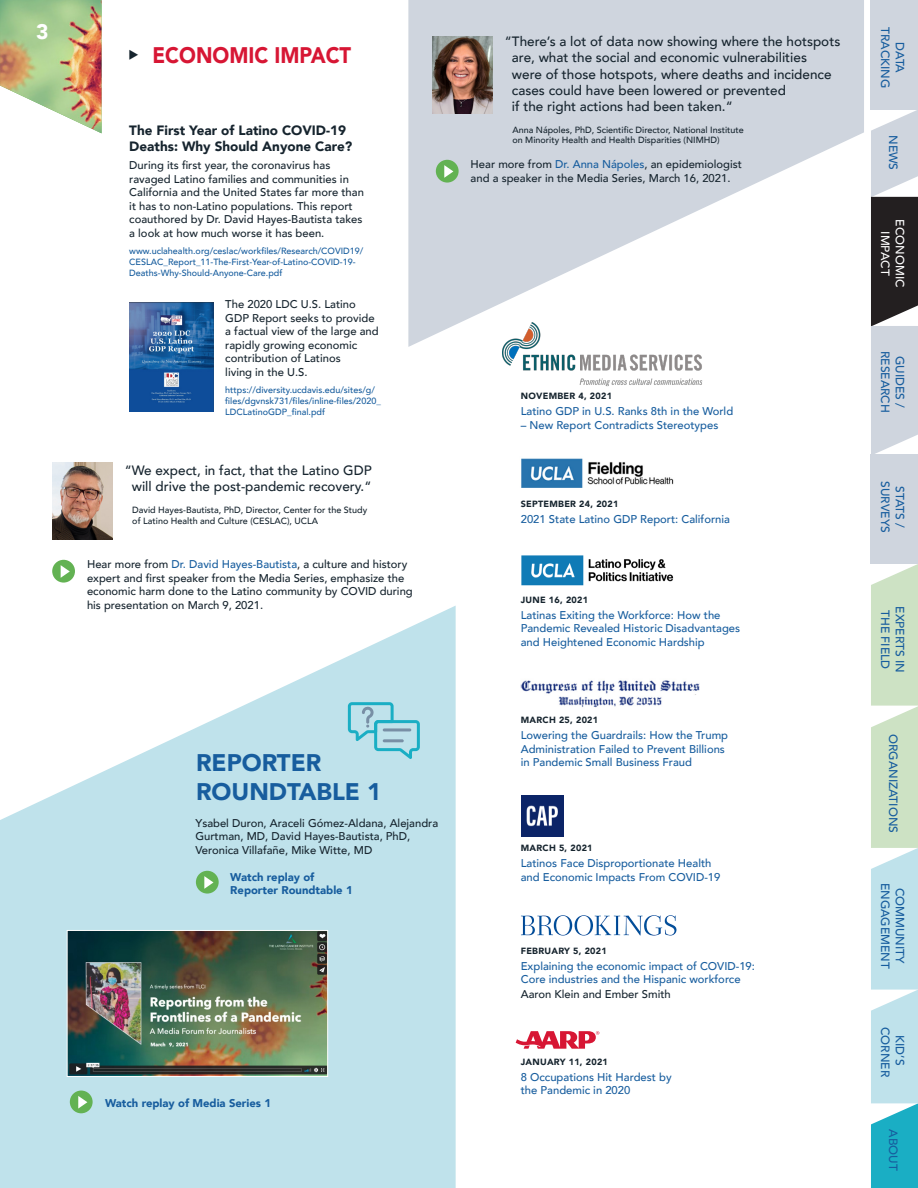
<style>
.page{position:relative;width:918px;height:1188px;background:#fff}
.page>*{position:absolute;margin:0;border:0;box-sizing:border-box;transform-origin:0 0}
.RR_Link{font:900 24px/28.8px "Avenir";color:#175d9e}
.Call-out_title{font:900 22.5px "Avenir";color:#d71634;scale:.9 1}
.Paragraph_descriptio{font:900 21px "Avenir";color:#fff}
.quote{font:500 13.5px/16.2px "Avenir";color:#16242e}
.Caption_title{font:900 13.5px/16.2px "Avenir";color:#16242e}
.Tab{font:500 12px/14.4px "Avenir";color:#175d9e;text-align:center}
.Tab_on{font:500 12px "Avenir";color:#fff}
.t1{font:500 11.25px/13.5px "Avenir";color:#16242e}
.Link_big{font:500 11.25px/13.5px "Avenir";color:#175d9e}
.Link_Black{font:900 11.25px/13.5px "Avenir";color:#175d9e}
.Link_web{font:500 9px/10.8px "Avenir";color:#175d9e}
.Quote_attribution{font:500 9px/10.8px "Avenir";color:#16242e}
.Top_date{font:900 9px "Avenir";letter-spacing:.03em;color:#16242e}
.s1{color:#175d9e}
.s2{color:#231f20}
</style>
<div class="page">
<svg style="left:408px;top:0;width:456px;height:347px;fill:#cfd5de"></svg>
<img style="left:0;top:0;width:102px;height:133px">
<img style="left:129px;top:303px;width:84px;height:109px">
<img style="left:521px;top:555px;width:153px;height:31px">
<img style="left:521px;top:458px;width:153px;height:30px">
<img style="left:521px;top:915px;width:156px;height:21px">
<svg style="left:516px;top:1031px;width:83px;height:17px"></svg>
<img style="left:499px;top:321px;width:205px;height:65px">
<img style="left:522px;top:796px;width:41px;height:41px">
<img style="left:520px;top:680px;width:180px;height:28px">
<img style="left:52px;top:463px;width:60px;height:77px">
<div style="left:52px;top:560px;width:23px;height:23px;background:#63b253;border-radius:50%"></div>
<svg style="left:61px;top:565px;width:9px;height:13px"></svg>
<img style="left:433px;top:36px;width:60px;height:77px">
<div style="left:436px;top:160px;width:23px;height:23px;background:#63b253;border-radius:50%"></div>
<svg style="left:444px;top:165px;width:9px;height:13px"></svg>
<div style="left:871px;top:0;width:47px;height:109px;background:#cfd5de"></div>
<svg style="left:871px;top:110px;width:47px;height:345px;background:#999aa0"></svg>
<svg style="left:871px;top:564px;width:47px;height:624px;background:#b6ded7"></svg>
<div style="left:871px;top:455px;width:47px;height:109px;background:#cfd5de"></div>
<svg style="left:0;top:606px;width:456px;height:582px;fill:#bfe2eb"></svg>
<div style="left:196px;top:871px;width:23px;height:23px;background:#63b253;border-radius:50%"></div>
<svg style="left:204px;top:876px;width:9px;height:13px"></svg>
<div style="left:70px;top:1091px;width:23px;height:22px;background:#63b253;border-radius:50%"></div>
<svg style="left:78px;top:1096px;width:9px;height:13px"></svg>
<img style="left:69px;top:932px;width:257px;height:143px">
<div style="left:67px;top:930px;width:261px;height:147px;border:1px solid #fff"></div>
<svg style="left:348px;top:702px;width:72px;height:57px;background:#9bd5e1"></svg>
<hr style="left:383px;top:728px;width:28px;height:3px;background:#788fa5;border-radius:2px">
<hr style="left:383px;top:739px;width:21px;height:3px;background:#788fa5;border-radius:2px">
<p class="Paragraph_descriptio" style="left:36px;top:13px;width:14px">3</p>
<p class="Call-out_title" style="left:153px;top:36px;width:222px">ECONOMIC IMPACT</p>
<p class="Caption_title" style="left:129px;top:121px;width:224px">The First Year of Latino COVID-19<br>Deaths: Why Should Anyone Care?</p>
<p class="t1" style="left:129px;top:158px;width:236px">During its first year, the coronavirus has ravaged Latino families and communities in California and the United States far more than it has to non-Latino populations. This report coauthored by Dr. David Hayes-Bautista takes a look at how much worse it has been.</p>
<p class="Link_web" style="left:129px;top:245px;width:236px">www.uclahealth.org/ceslac/workfiles/Research/COVID19/<br>CESLAC_Report_11-The-First-Year-of-Latino-COVID-19-<br>Deaths-Why-Should-Anyone-Care.pdf</p>
<p class="t1" style="left:225px;top:297px;width:155px">The 2020 LDC U.S. Latino<br>GDP Report seeks to provide a factual view of the large and rapidly growing economic contribution of Latinos<br>living in the U.S.</p>
<p class="Link_web" style="left:225px;top:384px;width:157px">https://diversity.ucdavis.edu/sites/g/ files/dgvnsk731/files/inline-files/2020_<br>LDCLatinoGDP_final.pdf</p>
<p class="quote" style="left:125px;top:461px;width:248px;text-align:center">“We expect, in fact, that the Latino GDP will drive the post-pandemic recovery.“</p>
<p class="Quote_attribution" style="left:132px;top:504px;width:236px">David Hayes-Bautista, PhD, Director, Center for the Study of Latino Health and Culture (CESLAC), UCLA</p>
<p class="t1" style="left:87px;top:557px;width:327px">Hear more from <span class="s1">Dr. David Hayes-Bautista</span><span class="s2">,</span> a culture and history expert and first speaker from the Media Series, emphasize the economic harm done to the Latino community by COVID during his presentation on March 9, 2021.</p>
<p class="RR_Link" style="left:196px;top:748px;width:187px">REPORTER<br>ROUNDTABLE 1</p>
<p class="t1" style="left:195px;top:815px;width:244px">Ysabel Duron, Araceli Gómez-Aldana, Alejandra<br>Gurtman, MD, David Hayes-Bautista, PhD,<br>Veronica Villafañe, Mike Witte, MD</p>
<p class="Link_Black" style="left:230px;top:870px;width:124px">Watch replay of<br>Reporter Roundtable 1</p>
<p class="Link_Black" style="left:105px;top:1096px;width:168px">Watch replay of Media Series 1</p>
<p class="quote" style="left:512px;top:33px;width:330px;text-indent:-7px">“There’s a lot of data now showing where the hotspots are, what the social and economic vulnerabilities were of those hotspots, where deaths and incidence cases could have been lowered or prevented<br>if the right actions had been taken.“</p>
<p class="Quote_attribution" style="left:512px;top:124px;width:233px">Anna Nápoles, PhD, Scientific Director, National Institute on Minority Health and Health Disparities (NIMHD)</p>
<p class="t1" style="left:471px;top:157px;width:273px">Hear more from <span class="s1">Dr. Anna Nápoles</span>, an epidemiologist and a speaker in the Media Series, March 16, 2021.</p>
<p class="Top_date" style="left:521px;top:388px;width:93px">NOVEMBER 4, 2021</p>
<p class="Link_big" style="left:521px;top:404px;width:214px">Latino GDP in U.S. Ranks 8th in the World</p>
<p class="Link_big" style="left:521px;top:417px;width:199px">– New Report Contradicts Stereotypes</p>
<p class="Top_date" style="left:521px;top:496px;width:99px">SEPTEMBER 24, 2021</p>
<p class="Link_big" style="left:521px;top:512px;width:211px">2021 State Latino GDP Report: California</p>
<p class="Top_date" style="left:521px;top:592px;width:69px">JUNE 16, 2021</p>
<p class="Link_big" style="left:521px;top:607px;width:221px">Latinas Exiting the Workforce: How the<br>Pandemic Revealed Historic Disadvantages and Heightened Economic Hardship</p>
<p class="Top_date" style="left:521px;top:713px;width:79px">MARCH 25, 2021</p>
<p class="Link_big" style="left:521px;top:728px;width:209px">Lowering the Guardrails: How the Trump<br>Administration Failed to Prevent Billions in Pandemic Small Business Fraud</p>
<p class="Top_date" style="left:521px;top:841px;width:73px">MARCH 5, 2021</p>
<p class="Link_big" style="left:521px;top:856px;width:201px">Latinos Face Disproportionate Health and Economic Impacts From COVID-19</p>
<p class="Top_date" style="left:521px;top:943px;width:88px">FEBRUARY 5, 2021</p>
<p class="Link_big" style="left:521px;top:958px;width:236px">Explaining the economic impact of COVID-19:<br>Core industries and the Hispanic workforce</p>
<p class="t1" style="left:521px;top:987px;width:152px">Aaron Klein and Ember Smith</p>
<p class="Top_date" style="left:521px;top:1054px;width:89px">JANUARY 11, 2021</p>
<p class="Link_big" style="left:521px;top:1069px;width:152px">8 Occupations Hit Hardest by the Pandemic in 2020</p>
<p class="Tab" style="left:893px;top:27px;width:63px;rotate:90deg">TRACKING</p>
<p class="Tab" style="left:908px;top:42px;width:32px;rotate:90deg">DATA</p>
<p class="Tab" style="left:901px;top:135px;width:37px;rotate:90deg">NEWS</p>
<p class="Tab_on" style="left:910px;top:219px;width:69px;rotate:90deg">ECONOMIC</p>
<p class="Tab_on" style="left:896px;top:231px;width:46px;rotate:90deg">IMPACT</p>
<p class="Tab" style="left:908px;top:351px;width:63px;rotate:90deg">GUIDES /<br>RESEARCH</p>
<p class="Tab" style="left:893px;top:481px;width:53px;rotate:90deg">SURVEYS</p>
<p class="Tab" style="left:908px;top:486px;width:43px;rotate:90deg">STATS /</p>
<p class="Tab" style="left:908px;top:606px;width:68px;rotate:90deg">EXPERTS IN<br>THE FIELD</p>
<p class="Tab" style="left:901px;top:734px;width:100px;rotate:90deg">ORGANIZATIONS</p>
<p class="Tab" style="left:908px;top:883px;width:87px;rotate:90deg">COMMUNITY<br>ENGAGEMENT</p>
<p class="Tab" style="left:893px;top:1027px;width:51px;rotate:90deg">CORNER</p>
<p class="Tab" style="left:908px;top:1035px;width:32px;rotate:90deg">KID’S</p>
<p class="Tab" style="left:901px;top:1129px;width:43px;rotate:90deg">ABOUT</p>
</div>
